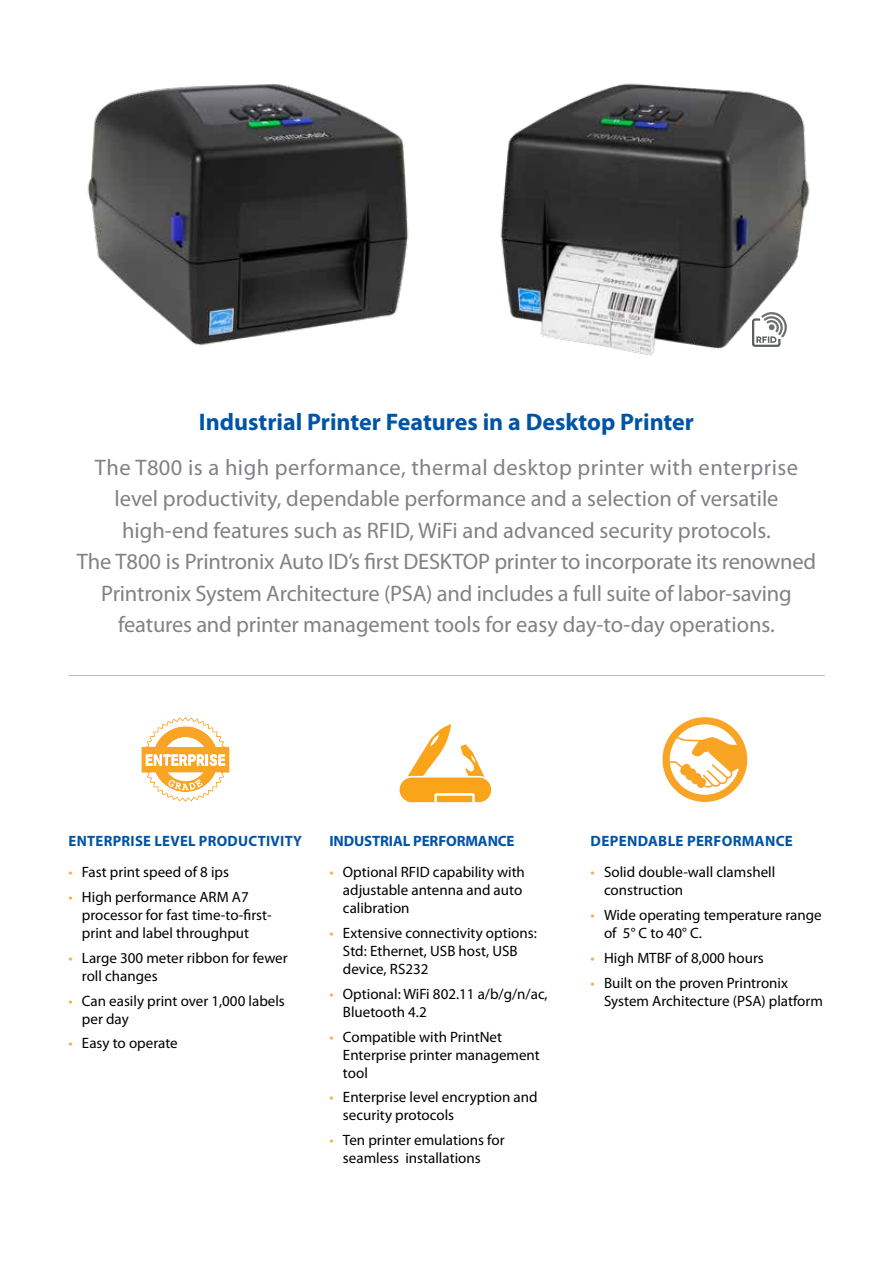
<style>
.page{position:relative;width:893px;height:1263px;background:#fff}
.page>*{position:absolute;margin:0;border:0;box-sizing:border-box;transform-origin:0 0}
.t1{font:700 24px "Myriad Pro";color:#0054a6}
.t2{font:22.5px/31.5px "Myriad Pro";color:#808285;text-align:center}
.t3{font:15px/18px "Myriad Pro";color:#000}
.t4{font:700 15px "Myriad Pro";letter-spacing:.02em;color:#0054a6}
.t5{font:700 15px "Myriad Pro";letter-spacing:-.01em;color:#0054a6}
.s1{color:#f4ac4a}
</style>
<div class="page">
<hr style="left:69px;top:675px;width:756px;height:1px;background:#bcbec0">
<svg style="left:142px;top:717px;width:87px;height:85px"></svg>
<svg style="left:400px;top:724px;width:91px;height:78px"></svg>
<svg style="left:662px;top:717px;width:85px;height:85px"></svg>
<img style="left:500px;top:83px;width:310px;height:273px">
<img style="left:87px;top:83px;width:322px;height:263px">
<svg style="left:752px;top:312px;width:35px;height:35px"></svg>
<h1 class="t1" style="left:199px;top:409px;width:497px">Industrial Printer Features in a Desktop Printer</h1>
<p class="t2" style="left:77px;top:452px;width:741px">The T800 is a high performance, thermal desktop printer with enterprise level productivity, dependable performance and a selection of versatile high-end features such as RFID, WiFi and advanced security protocols.<br>The T800 is Printronix Auto ID’s first DESKTOP printer to incorporate its renowned Printronix System Architecture (PSA) and includes a full suite of labor-saving features and printer management tools for easy day-to-day operations.</p>
<p class="t4" style="left:69px;top:832px;width:235px">ENTERPRISE LEVEL PRODUCTIVITY</p>
<p class="t3" style="left:68px;top:863px;width:162px"><span class="s1">•</span> Fast print speed of 8 ips</p>
<p class="t3" style="left:82px;top:888px;width:191px;text-indent:-14px"><span class="s1">•</span> High performance ARM A7 processor for fast time-to-first&shy;print and label throughput</p>
<p class="t3" style="left:82px;top:949px;width:207px;text-indent:-14px"><span class="s1">•</span> Large 300 meter ribbon for fewer roll changes</p>
<p class="t3" style="left:82px;top:992px;width:204px;text-indent:-14px"><span class="s1">•</span> Can easily print over 1,000 labels per day</p>
<p class="t3" style="left:68px;top:1034px;width:111px"><span class="s1">•</span> Easy to operate</p>
<p class="t5" style="left:329px;top:832px;width:187px">INDUSTRIAL PERFORMANCE</p>
<p class="t3" style="left:343px;top:863px;width:183px;text-indent:-14px"><span class="s1">•</span> Optional RFID capability with adjustable antenna and auto calibration</p>
<p class="t3" style="left:343px;top:924px;width:195px;text-indent:-14px"><span class="s1">•</span> Extensive connectivity options:<br>Std: Ethernet, USB host, USB device, RS232</p>
<p class="t3" style="left:343px;top:985px;width:206px;text-indent:-14px"><span class="s1">•</span> Optional: WiFi 802.11 a/b/g/n/ac,<br>Bluetooth 4.2</p>
<p class="t3" style="left:343px;top:1028px;width:198px;text-indent:-14px"><span class="s1">•</span> Compatible with PrintNet<br>Enterprise printer management tool</p>
<p class="t3" style="left:343px;top:1088px;width:196px;text-indent:-14px"><span class="s1">•</span> Enterprise level encryption and security protocols</p>
<p class="t3" style="left:343px;top:1131px;width:163px;text-indent:-14px"><span class="s1">•</span> Ten printer emulations for seamless installations</p>
<p class="t4" style="left:591px;top:832px;width:204px">DEPENDABLE PERFORMANCE</p>
<p class="t3" style="left:604px;top:863px;width:173px;text-indent:-14px"><span class="s1">•</span> Solid double-wall clamshell construction</p>
<p class="t3" style="left:604px;top:906px;width:219px;text-indent:-14px"><span class="s1">•</span> Wide operating temperature range of 5° C to 40° C.</p>
<p class="t3" style="left:590px;top:949px;width:175px"><span class="s1">•</span> High MTBF of 8,000 hours</p>
<p class="t3" style="left:604px;top:974px;width:220px;text-indent:-14px"><span class="s1">•</span> Built on the proven Printronix<br>System Architecture (PSA) platform</p>
</div>
